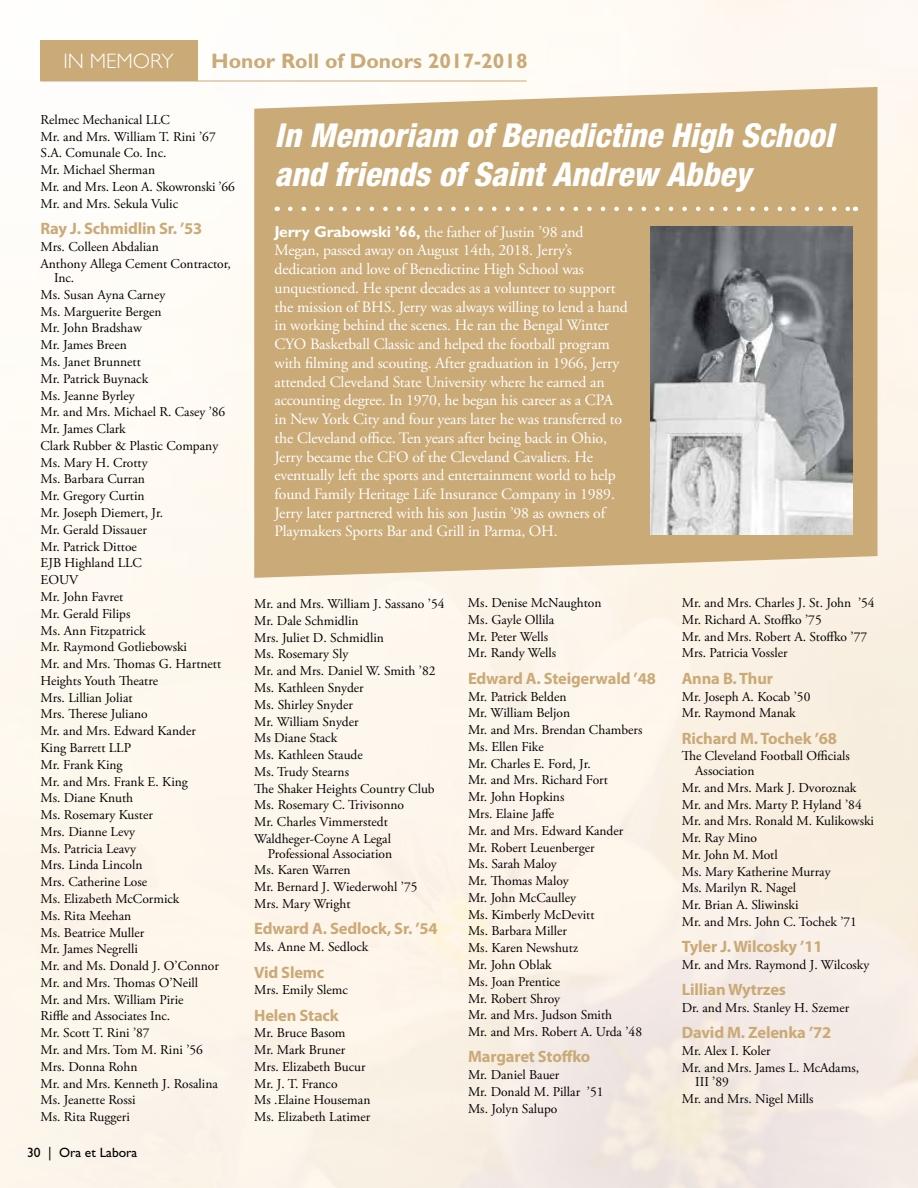
<style>
.page{position:relative;width:918px;height:1188px;background:#fff}
.page>*{position:absolute;margin:0;border:0;box-sizing:border-box;transform-origin:0 0}
.t1{font:italic 800 condensed 33px/39.6px "Helvetica Neue LT Std";color:#fff}
.t2{font:700 21px "Gill Sans Std";color:#caaa77}
.t3{font:300 21px "Gill Sans Std";color:#fff}
.t4{font:700 16.5px "Myriad Pro";letter-spacing:-.01em;color:#caaa77}
.t5{font:15.75px/18.8px "Adobe Garamond Pro";letter-spacing:-.01em;color:#fff}
.t6{font:13.5px/16.8px "Adobe Garamond Pro";color:#000}
.t7{font:13.5px "Gill Sans Std";color:#000}
.s1{font-family:"Gill Sans Std";font-weight:700}
</style>
<div class="page">
<div style="left:0;top:0;width:918px;height:1188px;background:linear-gradient(to right,#fffaf2,#f7eee3)"></div>
<hr style="left:40px;top:81px;width:487px;height:1px;background:#caaa77">
<div style="left:40px;top:40px;width:158px;height:41px;background:#caaa77"></div>
<div style="left:254px;top:87px;width:624px;height:491px;background:#caaa77"></div>
<svg style="left:290px;top:207px;width:558px;height:4px"></svg>
<img style="left:650px;top:227px;width:203px;height:308px">
<h2 class="t3" style="left:63px;top:49px;width:112px">IN MEMORY</h2>
<h2 class="t2" style="left:211px;top:49px;width:318px">Honor Roll of Donors 2017-2018</h2>
<p class="t6" style="left:40px;top:112px;width:196px">Relmec Mechanical LLC<br>Mr. and Mrs. William T. Rini ’67<br>S.A. Comunale Co. Inc.<br>Mr. Michael Sherman<br>Mr. and Mrs. Leon A. Skowronski ’66<br>Mr. and Mrs. Sekula Vulic</p>
<p class="t4" style="left:40px;top:218px;width:163px">Ray J. Schmidlin Sr. ’53</p>
<p class="t6" style="left:40px;top:239px;width:192px">Mrs. Colleen Abdalian<br>Anthony Allega Cement Contractor,</p>
<p class="t6" style="left:40px;top:270px;width:186px;text-indent:14px">Inc.<br>Ms. Susan Ayna Carney<br>Ms. Marguerite Bergen<br>Mr. John Bradshaw<br>Mr. James Breen<br>Ms. Janet Brunnett<br>Mr. Patrick Buynack<br>Ms. Jeanne Byrley<br>Mr. and Mrs. Michael R. Casey ’86<br>Mr. James Clark<br>Clark Rubber &amp; Plastic Company<br>Ms. Mary H. Crotty<br>Ms. Barbara Curran<br>Mr. Gregory Curtin<br>Mr. Joseph Diemert, Jr.<br>Mr. Gerald Dissauer<br>Mr. Patrick Dittoe<br>EJB Highland LLC<br>EOUV<br>Mr. John Favret<br>Mr. Gerald Filips<br>Ms. Ann Fitzpatrick<br>Mr. Raymond Gotliebowski<br>Mr. and Mrs. Thomas G. Hartnett<br>Heights Youth Theatre<br>Mrs. Lillian Joliat<br>Mrs. Therese Juliano<br>Mr. and Mrs. Edward Kander<br>King Barrett LLP<br>Mr. Frank King<br>Mr. and Mrs. Frank E. King<br>Ms. Diane Knuth<br>Ms. Rosemary Kuster<br>Mrs. Dianne Levy<br>Ms. Patricia Leavy<br>Mrs. Linda Lincoln<br>Mrs. Catherine Lose<br>Ms. Elizabeth McCormick<br>Ms. Rita Meehan<br>Ms. Beatrice Muller<br>Mr. James Negrelli<br>Mr. and Ms. Donald J. O’Connor<br>Mr. and Mrs. Thomas O’Neill<br>Mr. and Mrs. William Pirie<br>Riffle and Associates Inc.<br>Mr. Scott T. Rini ’87<br>Mr. and Mrs. Tom M. Rini ’56<br>Mrs. Donna Rohn<br>Mr. and Mrs. Kenneth J. Rosalina<br>Ms. Jeanette Rossi<br>Ms. Rita Ruggeri</p>
<p class="t7" style="left:27px;top:1144px;width:112px">30 | Ora et Labora</p>
<h1 class="t1" style="left:275px;top:115px;width:560px">In Memoriam of Benedictine High School and friends of Saint Andrew Abbey</h1>
<p class="t5" style="left:275px;top:223px;width:355px"><span class="s1">Jerry Grabowski ’66,</span> the father of Justin ’98 and Megan, passed away on August 14th, 2018. Jerry’s dedication and love of Benedictine High School was unquestioned. He spent decades as a volunteer to support the mission of BHS. Jerry was always willing to lend a hand in working behind the scenes. He ran the Bengal Winter CYO Basketball Classic and helped the football program with filming and scouting. After graduation in 1966, Jerry attended Cleveland State University where he earned an accounting degree. In 1970, he began his career as a CPA in New York City and four years later he was transferred to the Cleveland office. Ten years after being back in Ohio, Jerry became the CFO of the Cleveland Cavaliers. He eventually left the sports and entertainment world to help found Family Heritage Life Insurance Company in 1989.<br>Jerry later partnered with his son Justin ’98 as owners of Playmakers Sports Bar and Grill in Parma, OH.</p>
<p class="t6" style="left:254px;top:596px;width:192px">Mr. and Mrs. William J. Sassano ’54<br>Mr. Dale Schmidlin<br>Mrs. Juliet D. Schmidlin<br>Ms. Rosemary Sly<br>Mr. and Mrs. Daniel W. Smith ’82<br>Ms. Kathleen Snyder<br>Ms. Shirley Snyder<br>Mr. William Snyder<br>Ms Diane Stack<br>Ms. Kathleen Staude<br>Ms. Trudy Stearns<br>The Shaker Heights Country Club<br>Ms. Rosemary C. Trivisonno<br>Mr. Charles Vimmerstedt<br>Waldheger-Coyne A Legal</p>
<p class="t6" style="left:254px;top:845px;width:165px;text-indent:14px">Professional Association<br>Ms. Karen Warren<br>Mr. Bernard J. Wiederwohl ’75<br>Mrs. Mary Wright</p>
<p class="t4" style="left:254px;top:918px;width:185px">Edward A. Sedlock, Sr. ’54</p>
<p class="t6" style="left:254px;top:939px;width:116px">Ms. Anne M. Sedlock</p>
<p class="t4" style="left:254px;top:961px;width:72px">Vid Slemc</p>
<p class="t6" style="left:254px;top:982px;width:95px">Mrs. Emily Slemc</p>
<p class="t4" style="left:254px;top:1004px;width:86px">Helen Stack</p>
<p class="t6" style="left:254px;top:1025px;width:118px">Mr. Bruce Basom<br>Mr. Mark Bruner<br>Mrs. Elizabeth Bucur<br>Mr. J. T. Franco<br>Ms .Elaine Houseman<br>Ms. Elizabeth Latimer</p>
<p class="t6" style="left:468px;top:595px;width:135px">Ms. Denise McNaughton<br>Ms. Gayle Ollila<br>Mr. Peter Wells<br>Mr. Randy Wells</p>
<p class="t4" style="left:468px;top:667px;width:189px">Edward A. Steigerwald ’48</p>
<p class="t6" style="left:468px;top:688px;width:176px">Mr. Patrick Belden<br>Mr. William Beljon<br>Mr. and Mrs. Brendan Chambers<br>Ms. Ellen Fike<br>Mr. Charles E. Ford, Jr.<br>Mr. and Mrs. Richard Fort<br>Mr. John Hopkins<br>Mrs. Elaine Jaffe<br>Mr. and Mrs. Edward Kander<br>Mr. Robert Leuenberger<br>Ms. Sarah Maloy<br>Mr. Thomas Maloy<br>Mr. John McCaulley<br>Ms. Kimberly McDevitt<br>Ms. Barbara Miller<br>Ms. Karen Newshutz<br>Mr. John Oblak<br>Ms. Joan Prentice<br>Mr. Robert Shroy<br>Mr. and Mrs. Judson Smith<br>Mr. and Mrs. Robert A. Urda ’48</p>
<p class="t4" style="left:468px;top:1046px;width:124px">Margaret Stoffko</p>
<p class="t6" style="left:468px;top:1067px;width:137px">Mr. Daniel Bauer<br>Mr. Donald M. Pillar ’51<br>Ms. Jolyn Salupo</p>
<p class="t6" style="left:682px;top:595px;width:194px">Mr. and Mrs. Charles J. St. John ’54<br>Mr. Richard A. Stoffko ’75<br>Mr. and Mrs. Robert A. Stoffko ’77<br>Mrs. Patricia Vossler</p>
<p class="t4" style="left:682px;top:667px;width:93px">Anna B. Thur</p>
<p class="t6" style="left:682px;top:688px;width:130px">Mr. Joseph A. Kocab ’50<br>Mr. Raymond Manak</p>
<p class="t4" style="left:682px;top:727px;width:157px">Richard M. Tochek ’68</p>
<p class="t6" style="left:695px;top:749px;width:156px;line-height:14.5px;text-indent:-14px">The Cleveland Football Officials<br>Association</p>
<p class="t6" style="left:682px;top:780px;width:194px">Mr. and Mrs. Mark J. Dvoroznak<br>Mr. and Mrs. Marty P. Hyland ’84<br>Mr. and Mrs. Ronald M. Kulikowski<br>Mr. Ray Mino<br>Mr. John M. Motl<br>Ms. Mary Katherine Murray<br>Ms. Marilyn R. Nagel<br>Mr. Brian A. Sliwinski<br>Mr. and Mrs. John C. Tochek ’71</p>
<p class="t4" style="left:682px;top:936px;width:142px">Tyler J. Wilcosky ’11</p>
<p class="t6" style="left:682px;top:957px;width:189px">Mr. and Mrs. Raymond J. Wilcosky</p>
<p class="t4" style="left:682px;top:979px;width:106px">Lillian Wytrzes</p>
<p class="t6" style="left:682px;top:1000px;width:169px">Dr. and Mrs. Stanley H. Szemer</p>
<p class="t4" style="left:682px;top:1022px;width:151px">David M. Zelenka ’72</p>
<p class="t6" style="left:682px;top:1043px;width:179px">Mr. Alex I. Koler<br>Mr. and Mrs. James L. McAdams,</p>
<p class="t6" style="left:682px;top:1074px;width:133px;text-indent:14px">III ’89<br>Mr. and Mrs. Nigel Mills</p>
</div>
